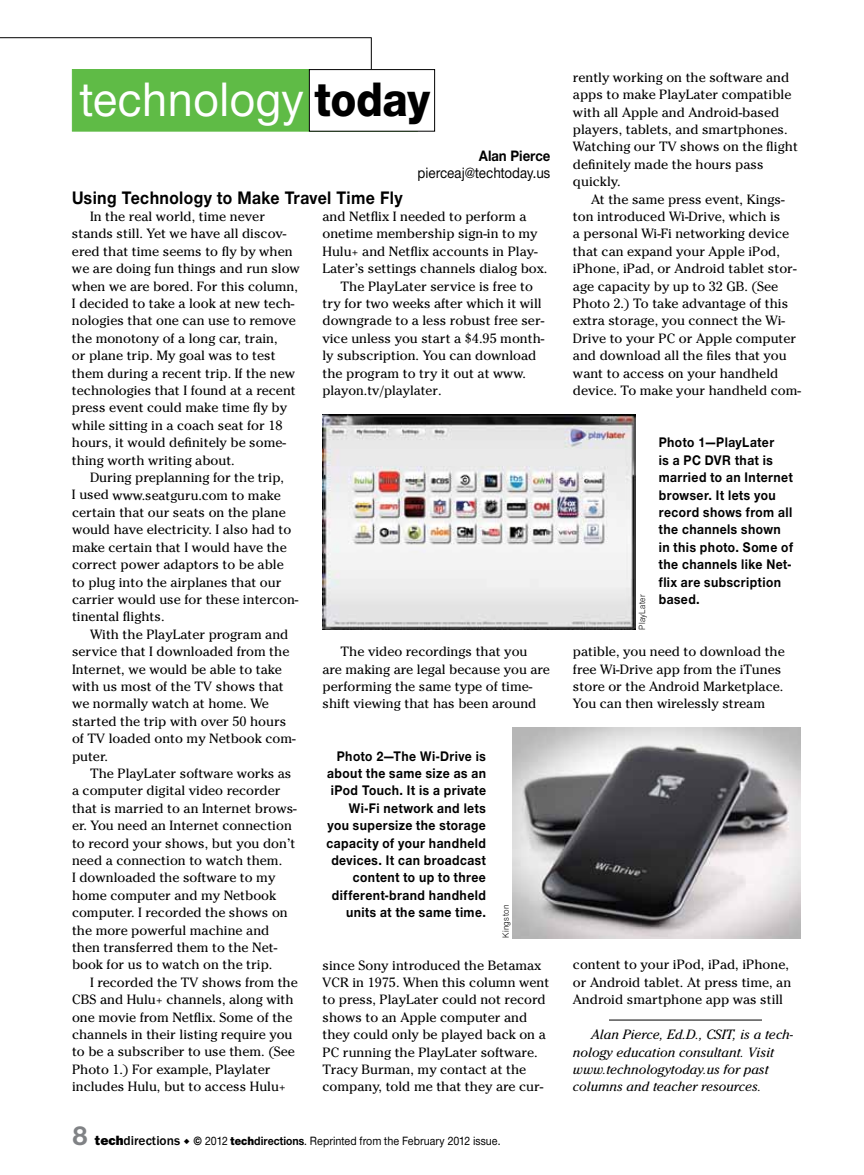
<style>
.page{position:relative;width:864px;height:1175px;background:#fff}
.page>*{position:absolute;margin:0;border:0;box-sizing:border-box;transform-origin:0 0}
.t1{font:500 50.1px "Nimbus San Nov T";color:#fff;scale:.95 1}
.t2{font:700 18.75px "Nimbus San Nov T";letter-spacing:.025em;color:#000;scale:.9 1}
.t3{font:500 15.6px "Nimbus San Nov T";color:#000;scale:.9 1}
.t4{font:700 15.6px "Nimbus San Nov T";color:#000;scale:.9 1}
.t5{font:700 14.4px/17.4px "Nimbus San Nov T";letter-spacing:.035em;color:#000;text-align:right;scale:.9 1}
.t6{font:13.35px/17.4px "Cheltenham";color:#000}
.t7{font:italic 13.35px/17.4px "Cheltenham";color:#000}
.t8{font:500 12.45px "Nimbus San Nov T";color:#000;scale:.9 1}
.t9{font:9.3px "Nimbus San Nov T";letter-spacing:.045em;color:#000;scale:.9 1}
.s1{font-family:"Nimbus San Nov T Heav";font-weight:400;color:#000}
.s2{font-weight:700;font-size:28.35px;color:#808285}
.s3{font-family:"Franklin Gothic";font-weight:800;font-size:13.5px}
.s4{font-family:"Franklin Gothic";font-size:13.5px}
.s5{font-family:"Nimbus San Nov T Heav";font-weight:400}
.s6{font-family:"Nimbus San Nov T Blac";font-weight:400}
.s7{font-weight:700}
</style>
<div class="page">
<hr style="left:609px;top:1019px;width:153px;height:1px;background:#000">
<hr style="left:371px;top:37px;width:1px;height:43px;background:#000">
<hr style="left:0;top:37px;width:371px;height:1px;background:#000">
<div style="left:72px;top:69px;width:346px;height:62px;background:#5fbb46"></div>
<div style="left:309px;top:70px;width:126px;height:61px;background:#fff"></div>
<div style="left:309px;top:69px;width:126px;height:63px;border:1px solid #000"></div>
<img style="left:322px;top:415px;width:313px;height:214px">
<img style="left:513px;top:728px;width:288px;height:210px">
<h1 class="t1" style="left:80px;top:70px;width:370px">technology <span class="s1">today</span></h1>
<p class="t4" style="left:479px;top:147px;width:81px">Alan Pierce</p>
<p class="t3" style="left:417px;top:163px;width:149px">pierceaj@techtoday.us</p>
<h2 class="t2" style="left:72px;top:186px;width:369px">Using Technology to Make Travel Time Fly</h2>
<p class="t6" style="left:322px;top:208px;width:205px">and Netflix I needed to perform a</p>
<p class="t6" style="left:322px;top:225px;width:217px">onetime membership sign-in to my</p>
<p class="t6" style="left:322px;top:242px;width:217px">Hulu+ and Netflix accounts in Play-</p>
<p class="t6" style="left:322px;top:260px;width:226px">Later’s settings channels dialog box.</p>
<p class="t6" style="left:341px;top:277px;width:194px">The PlayLater service is free to</p>
<p class="t6" style="left:322px;top:295px;width:221px">try for two weeks after which it will</p>
<p class="t6" style="left:322px;top:312px;width:223px">downgrade to a less robust free ser-</p>
<p class="t6" style="left:322px;top:329px;width:223px">vice unless you start a $4.95 month-</p>
<p class="t6" style="left:322px;top:347px;width:215px">ly subscription. You can download</p>
<p class="t6" style="left:322px;top:364px;width:205px">the program to try it out at www.</p>
<p class="t6" style="left:323px;top:382px;width:121px">playon.tv/playlater.</p>
<p class="t6" style="left:72px;top:208px;width:230px;text-indent:18px">In the real world, time never stands still. Yet we have all discov&shy;ered that time seems to fly by when we are doing fun things and run slow when we are bored. For this column, I decided to take a look at new tech&shy;nologies that one can use to remove the monotony of a long car, train,<br>or plane trip. My goal was to test them during a recent trip. If the new technologies that I found at a recent press event could make time fly by while sitting in a coach seat for 18 hours, it would definitely be some&shy;thing worth writing about.</p>
<p class="t6" style="left:72px;top:469px;width:228px;text-indent:18px">During preplanning for the trip,<br>I used www.seatguru.com to make certain that our seats on the plane would have electricity. I also had to make certain that I would have the correct power adaptors to be able to plug into the airplanes that our carrier would use for these intercon&shy;tinental flights.</p>
<p class="t6" style="left:72px;top:625px;width:225px;text-indent:18px">With the PlayLater program and service that I downloaded from the<br>Internet, we would be able to take with us most of the TV shows that we normally watch at home. We started the trip with over 50 hours of TV loaded onto my Netbook com&shy;puter.</p>
<p class="t6" style="left:72px;top:764px;width:226px;text-indent:18px">The PlayLater software works as a computer digital video recorder that is married to an Internet brows&shy;er. You need an Internet connection to record your shows, but you don’t need a connection to watch them.<br>I downloaded the software to my home computer and my Netbook computer. I recorded the shows on the more powerful machine and then transferred them to the Net&shy;book for us to watch on the trip.</p>
<p class="t6" style="left:72px;top:973px;width:227px;text-indent:18px">I recorded the TV shows from the CBS and Hulu+ channels, along with one movie from Netflix. Some of the channels in their listing require you to be a subscriber to use them. (See Photo 1.) For example, Playlater includes Hulu, but to access Hulu+</p>
<p class="t6" style="left:323px;top:643px;width:229px;text-indent:18px">The video recordings that you are making are legal because you are performing the same type of time&shy;shift viewing that has been around</p>
<p class="t5" style="left:327px;top:747px;width:179px">Photo 2—The Wi-Drive is about the same size as an iPod Touch. It is a private<br>Wi-Fi network and lets you supersize the storage capacity of your handheld devices. It can broadcast content to up to three different-brand handheld units at the same time.</p>
<p class="t9" style="left:501px;top:938px;width:39px;rotate:-90deg">Kingston</p>
<p class="t6" style="left:323px;top:956px;width:228px">since Sony introduced the Betamax VCR in 1975. When this column went to press, PlayLater could not record shows to an Apple computer and they could only be played back on a PC running the PlayLater software.<br>Tracy Burman, my contact at the company, told me that they are cur-</p>
<p class="t8" style="left:72px;top:1133px;width:478px"><span class="s2">8</span> <span class="s3">tech</span><span class="s4">directions</span> ◆ <span class="s5">©</span> 2012 <span class="s6">tech</span><span class="s7">directions</span>. Reprinted from the February 2012 issue.</p>
<p class="t6" style="left:573px;top:68px;width:226px">rently working on the software and apps to make PlayLater compatible with all Apple and Android-based players, tablets, and smartphones.<br>Watching our TV shows on the flight definitely made the hours pass quickly.</p>
<p class="t6" style="left:573px;top:190px;width:230px;text-indent:18px">At the same press event, Kings&shy;ton introduced Wi-Drive, which is<br>a personal Wi-Fi networking device that can expand your Apple iPod, iPhone, iPad, or Android tablet stor&shy;age capacity by up to 32 GB. (See Photo 2.) To take advantage of this extra storage, you connect the Wi-Drive to your PC or Apple computer and download all the files that you want to access on your handheld device. To make your handheld com-</p>
<p class="t9" style="left:637px;top:630px;width:41px;rotate:-90deg">PlayLater</p>
<p class="t5" style="left:659px;top:433px;width:151px;text-align:left">Photo 1—PlayLater<br>is a PC DVR that is married to an Internet browser. It lets you record shows from all the channels shown in this photo. Some of the channels like Net&shy;flix are subscription based.</p>
<p class="t6" style="left:573px;top:643px;width:213px">patible, you need to download the free Wi-Drive app from the iTunes store or the Android Marketplace.<br>You can then wirelessly stream</p>
<p class="t6" style="left:573px;top:956px;width:220px">content to your iPod, iPad, iPhone, or Android tablet. At press time, an<br>Android smartphone app was still</p>
<p class="t7" style="left:573px;top:1025px;width:222px;text-indent:18px">Alan Pierce, Ed.D., CSIT, is a tech&shy;nology education consultant. Visit www.technologytoday.us for past columns and teacher resources.</p>
</div>
